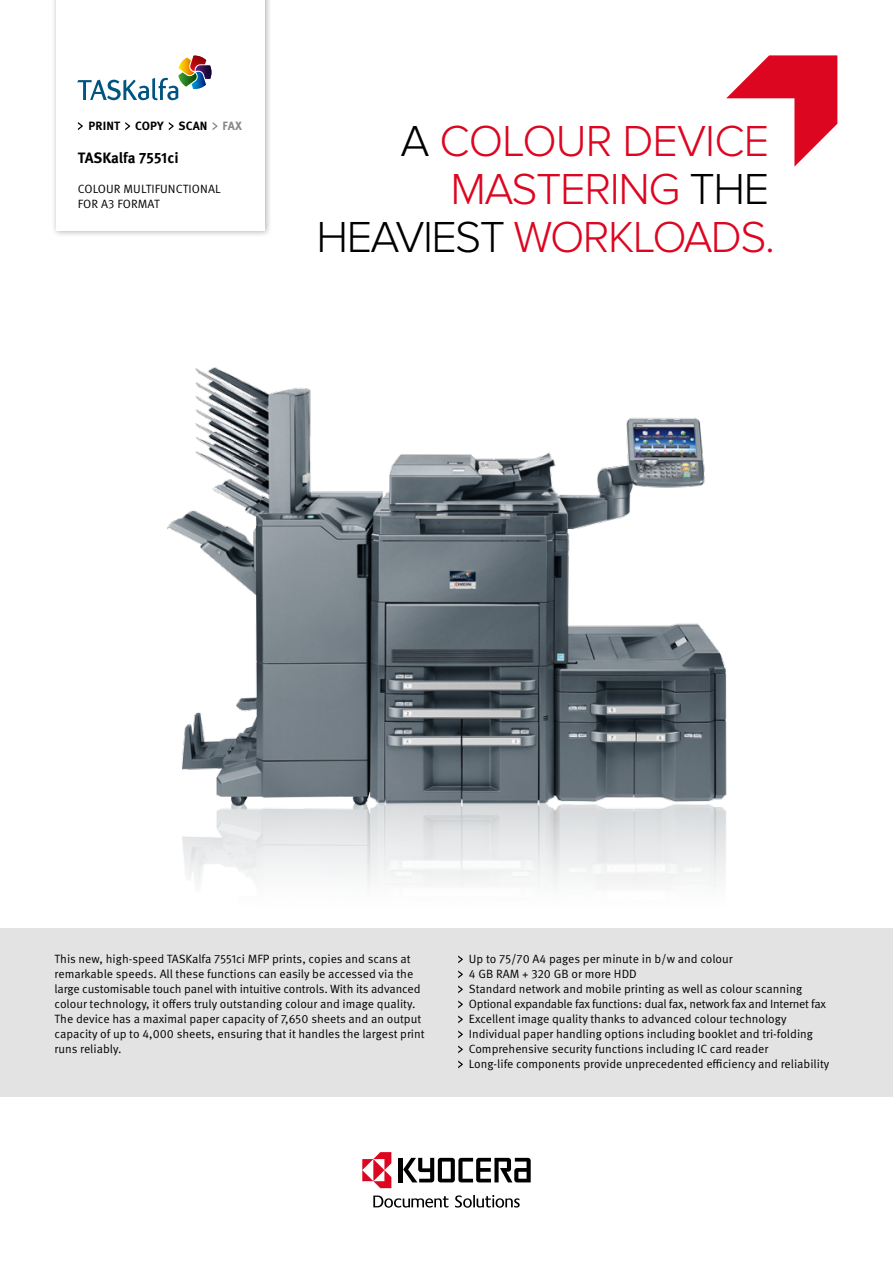
<style>
.page{position:relative;width:893px;height:1263px;background:#fff}
.page>*{position:absolute;margin:0;border:0;box-sizing:border-box;transform-origin:0 0}
.t1{font:300 45px/48px "Proxima Nova";letter-spacing:-.035em;color:#dc0621;text-align:right}
.t2{font:700 15px "Meta Pro";letter-spacing:-.005em;color:#000}
.t3{font:12px/15px "Meta Pro Norm";color:#000}
.t4{font:700 12px "Meta Pro";letter-spacing:.01em;color:#000}
.t5{font:700 12px "Meta Pro";color:#878786}
.s1{color:#000}
</style>
<div class="page">
<img style="left:167px;top:367px;width:560px;height:518px">
<svg style="left:726px;top:55px;width:111px;height:112px"></svg>
<hr style="left:399px;top:1158px;width:4px;height:24px;background:#000">
<svg style="left:403px;top:1158px;width:128px;height:24px"></svg>
<svg style="left:455px;top:1195px;width:65px;height:13px"></svg>
<svg style="left:373px;top:1195px;width:75px;height:13px"></svg>
<svg style="left:362px;top:1152px;width:29px;height:36px"></svg>
<div style="left:0;top:928px;width:893px;height:168px;background:#e3e3e3"></div>
<div style="left:51px;top:0;width:221px;height:237px;background:#000;opacity:.3"></div>
<div style="left:56px;top:0;width:208px;height:231px;background:#fff"></div>
<svg style="left:458px;top:955px;width:5px;height:8px"></svg>
<svg style="left:458px;top:970px;width:5px;height:8px"></svg>
<svg style="left:458px;top:985px;width:5px;height:8px"></svg>
<svg style="left:458px;top:1000px;width:5px;height:8px"></svg>
<svg style="left:458px;top:1015px;width:5px;height:8px"></svg>
<svg style="left:458px;top:1030px;width:5px;height:8px"></svg>
<svg style="left:458px;top:1045px;width:5px;height:8px"></svg>
<svg style="left:458px;top:1060px;width:5px;height:8px"></svg>
<svg style="left:78px;top:122px;width:5px;height:8px"></svg>
<svg style="left:125px;top:122px;width:5px;height:8px"></svg>
<svg style="left:169px;top:122px;width:5px;height:8px"></svg>
<svg style="left:213px;top:122px;width:4px;height:8px"></svg>
<svg style="left:77px;top:56px;width:134px;height:44px"></svg>
<p class="t4" style="left:89px;top:117px;width:33px">PRINT</p>
<p class="t4" style="left:135px;top:117px;width:72px">COPY SCAN</p>
<p class="t5" style="left:223px;top:117px;width:21px">FAX</p>
<p class="t2" style="left:78px;top:147px;width:102px">TASKALFA 7551CI</p>
<p class="t3" style="left:78px;top:181px;width:144px">COLOUR MULTIFUNCTIONAL<br>FOR A3 FORMAT</p>
<h1 class="t1" style="left:317px;top:118px;width:460px"><span class="s1">A</span> COLOUR DEVICE<br>MASTERING <span class="s1">THE<br>HEAVIEST</span> WORKLOADS.</h1>
<p class="t3" style="left:55px;top:951px;width:372px">This new, high-speed TASKalfa 7551ci MFP prints, copies and scans at remarkable speeds. All these functions can easily be accessed via the large customisable touch panel with intuitive controls. With its advanced colour technology, it offers truly outstanding colour and image quality.<br>The device has a maximal paper capacity of 7,650 sheets and an output capacity of up to 4,000 sheets, ensuring that it handles the largest print runs reliably.</p>
<p class="t3" style="left:469px;top:951px;width:362px">Up to 75/70 A4 pages per minute in b/w and colour<br>4 GB RAM + 320 GB or more HDD<br>Standard network and mobile printing as well as colour scanning Optional expandable fax functions: dual fax, network fax and Internet fax Excellent image quality thanks to advanced colour technology Individual paper handling options including booklet and tri-folding Comprehensive security functions including IC card reader<br>Long-life components provide unprecedented efficiency and reliability</p>
</div>
